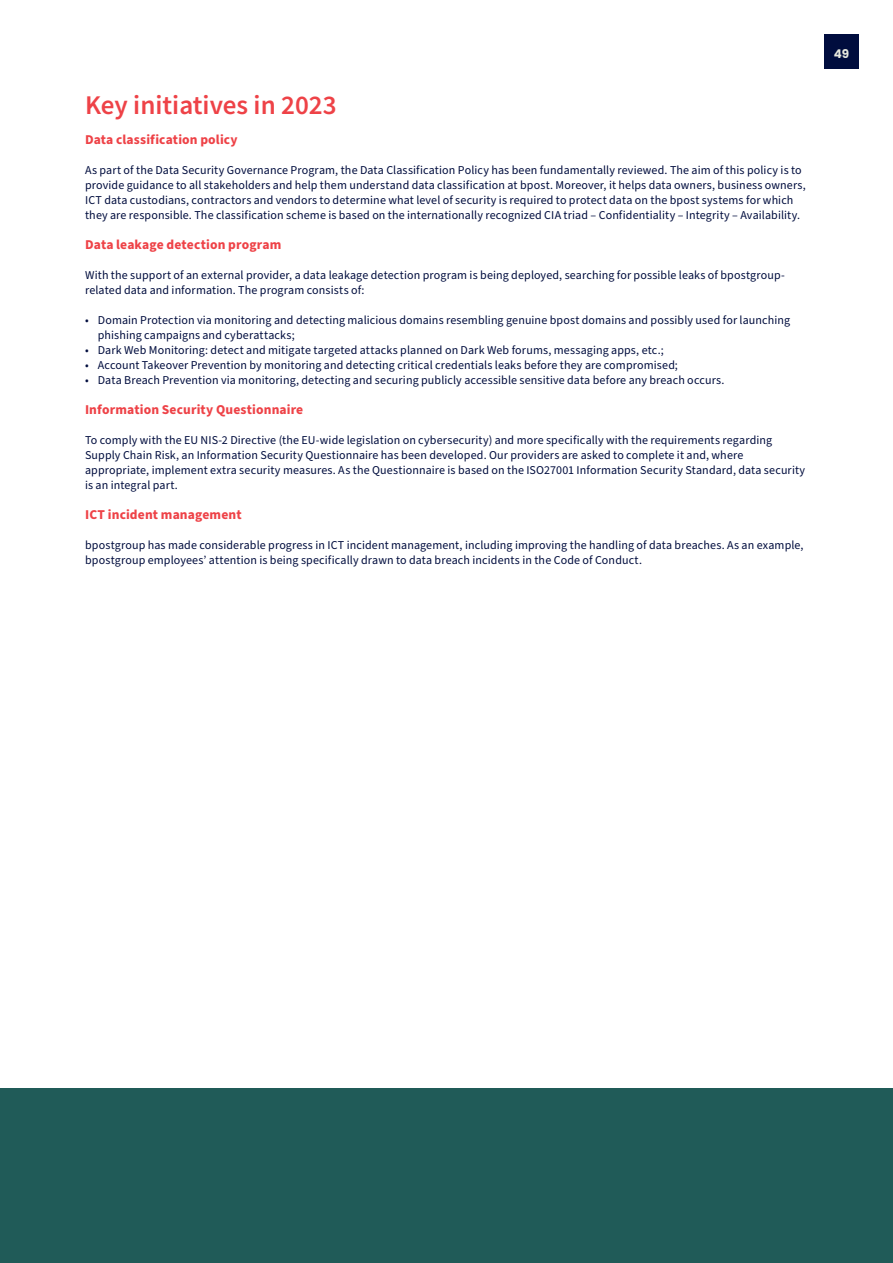
<style>
.page{position:relative;width:893px;height:1263px;background:#fff}
.page>*{position:absolute;margin:0;border:0;box-sizing:border-box;transform-origin:0 0}
.t1{font:600 27px "Source Sans Pro";color:#ee4247}
.t2{font:700 13.5px "Source Sans Pro";letter-spacing:.01em;color:#ee4247}
.t3{font:12px/15px "Source Sans Pro";letter-spacing:.01em;color:#000d3e}
.t4{font:700 12px "Poppins";color:#e6e8dd}
</style>
<div class="page">
<div style="left:824px;top:34px;width:34px;height:34px;background:#000d3e"></div>
<div style="left:0;top:1089px;width:893px;height:174px;background:#205b58"></div>
<h1 class="t1" style="left:85px;top:87px;width:253px">Key initiatives in 2023</h1>
<p class="t2" style="left:85px;top:130px;width:154px">Data classification policy</p>
<p class="t3" style="left:85px;top:163px;width:722px">As part of the Data Security Governance Program, the Data Classification Policy has been fundamentally reviewed. The aim of this policy is to provide guidance to all stakeholders and help them understand data classification at bpost. Moreover, it helps data owners, business owners, ICT data custodians, contractors and vendors to determine what level of security is required to protect data on the bpost systems for which they are responsible. The classification scheme is based on the internationally recognized CIA triad – Confidentiality – Integrity – Availability.</p>
<p class="t2" style="left:85px;top:235px;width:198px">Data leakage detection program</p>
<p class="t3" style="left:85px;top:268px;width:701px">With the support of an external provider, a data leakage detection program is being deployed, searching for possible leaks of bpostgroup&shy;related data and information. The program consists of:</p>
<p class="t3" style="left:98px;top:313px;width:694px;text-indent:-13px">• Domain Protection via monitoring and detecting malicious domains resembling genuine bpost domains and possibly used for launching phishing campaigns and cyberattacks;</p>
<p class="t3" style="left:85px;top:343px;width:580px">• Dark Web Monitoring: detect and mitigate targeted attacks planned on Dark Web forums, messaging apps, etc.;</p>
<p class="t3" style="left:85px;top:358px;width:594px">• Account Takeover Prevention by monitoring and detecting critical credentials leaks before they are compromised;</p>
<p class="t3" style="left:85px;top:373px;width:641px">• Data Breach Prevention via monitoring, detecting and securing publicly accessible sensitive data before any breach occurs.</p>
<p class="t2" style="left:85px;top:400px;width:220px">Information Security Questionnaire</p>
<p class="t3" style="left:85px;top:433px;width:722px">To comply with the EU NIS-2 Directive (the EU-wide legislation on cybersecurity) and more specifically with the requirements regarding Supply Chain Risk, an Information Security Questionnaire has been developed. Our providers are asked to complete it and, where appropriate, implement extra security measures. As the Questionnaire is based on the ISO27001 Information Security Standard, data security is an integral part.</p>
<p class="t2" style="left:85px;top:505px;width:158px">ICT incident management</p>
<p class="t3" style="left:85px;top:538px;width:720px">bpostgroup has made considerable progress in ICT incident management, including improving the handling of data breaches. As an example, bpostgroup employees’ attention is being specifically drawn to data breach incidents in the Code of Conduct.</p>
<p class="t4" style="left:834px;top:47px;width:17px">49</p>
</div>
